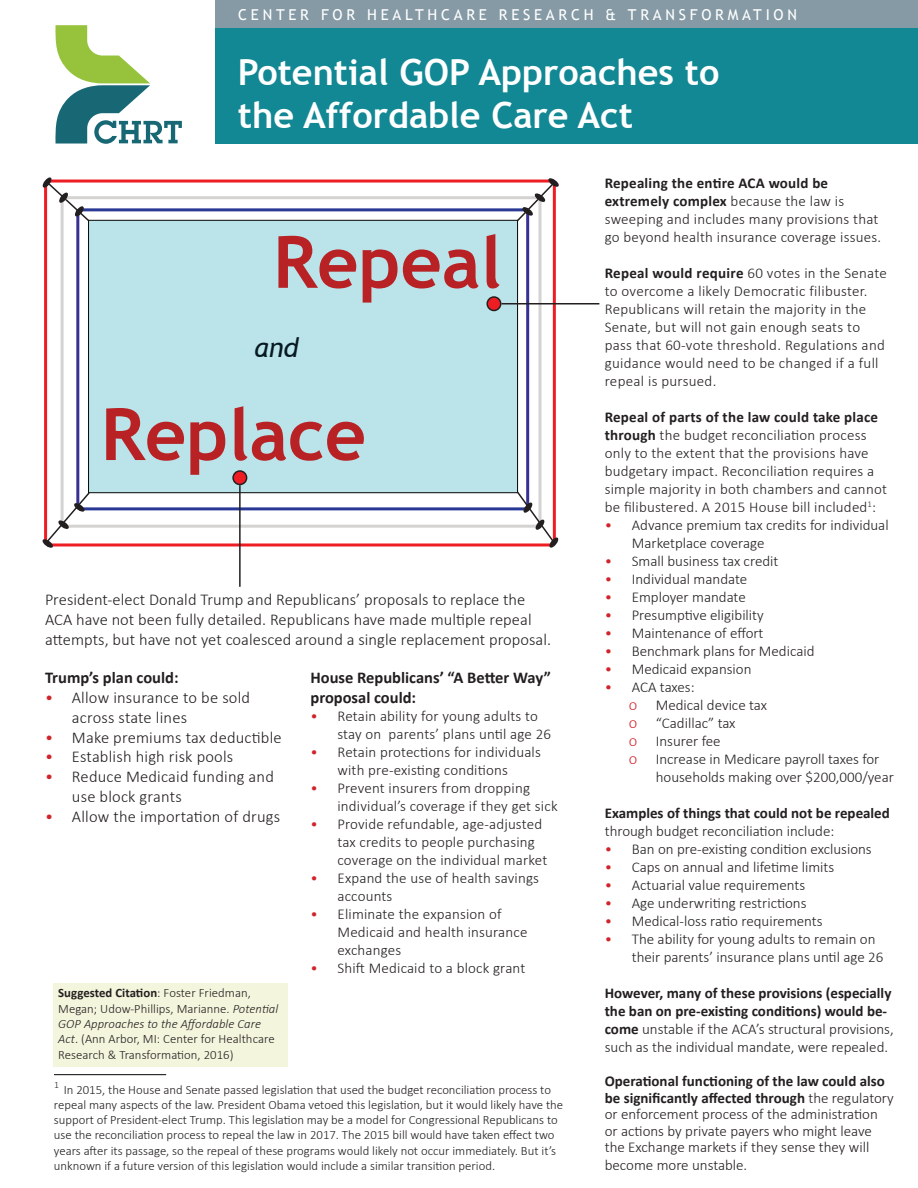
<style>
.page{position:relative;width:918px;height:1188px;background:#fff}
.page>*{position:absolute;margin:0;border:0;box-sizing:border-box;transform-origin:0 0}
.t1{font:700 72px "Trebuchet MS";color:#b82224}
.t2{font:700 36px/43.2px "Trebuchet MS";color:#fff}
.t3{font:italic 27px "Trebuchet MS";color:#061a22}
.t4{font:300 16.5px/19.8px "Calibri";letter-spacing:.005em;color:#231f20}
.t5{font:700 16.5px/19.8px "Calibri";color:#231f20}
.t6{font:300 15px/18px "Calibri";color:#231f20}
.t7{font:300 15px/18px "Calibri";letter-spacing:.02em;color:#231f20}
.t8{font:700 15px/18px "Calibri";color:#231f20}
.t9{font:15px "Trebuchet MS";letter-spacing:.25em;color:#fff}
.t10{font:300 12.75px/15.3px "Calibri";color:#231f20}
.s1{color:#d1232a}
.s2{font-weight:700}
.s3{font-style:italic}
.s4{font-weight:300}
</style>
<div class="page">
<div style="left:53px;top:983px;width:234px;height:84px;background:#f4f5dd"></div>
<div style="left:215px;top:0;width:703px;height:29px;background:#859aa5"></div>
<div style="left:215px;top:29px;width:703px;height:115px;background:#118894"></div>
<svg style="left:56px;top:25px;width:126px;height:119px"></svg>
<hr style="left:44px;top:183px;width:3px;height:360px;background:#ee1d23">
<hr style="left:553px;top:183px;width:3px;height:359px;background:#ee1d23">
<hr style="left:61px;top:198px;width:3px;height:327px;background:#d4d3d2">
<svg style="left:538px;top:223px;width:4px;height:267px"></svg>
<hr style="left:76px;top:210px;width:3px;height:299px;background:#383193">
<hr style="left:526px;top:211px;width:3px;height:299px;background:#383193">
<div style="left:88px;top:220px;width:430px;height:273px;background:#bbe3ea;border:1px solid #040503"></div>
<div style="left:233px;top:471px;width:14px;height:13px;background:#ee1d23;border-radius:50%"></div>
<div style="left:232px;top:470px;width:15px;height:15px;border:2px solid #231f20;border-radius:50%"></div>
<div style="left:487px;top:297px;width:14px;height:13px;background:#ee1d23;border-radius:50%"></div>
<div style="left:486px;top:296px;width:15px;height:15px;border:2px solid #231f20;border-radius:50%"></div>
<hr style="left:48px;top:180px;width:506px;height:3px;background:#ee1d23">
<hr style="left:47px;top:543px;width:506px;height:3px;background:#ee1d23">
<hr style="left:62px;top:196px;width:478px;height:3px;background:#d4d3d2">
<hr style="left:64px;top:525px;width:476px;height:3px;background:#d4d3d2">
<hr style="left:79px;top:208px;width:449px;height:3px;background:#2a3895">
<hr style="left:79px;top:507px;width:449px;height:3px;background:#2a3895">
<svg style="left:42px;top:491px;width:49px;height:57px"></svg>
<svg style="left:516px;top:178px;width:43px;height:45px"></svg>
<svg style="left:43px;top:177px;width:48px;height:46px"></svg>
<svg style="left:515px;top:490px;width:44px;height:58px"></svg>
<hr style="left:239px;top:485px;width:2px;height:102px;background:#231f20">
<hr style="left:501px;top:303px;width:98px;height:1px;background:#231f20">
<hr style="left:54px;top:1074px;width:112px;height:1px;background:#040503">
<p class="t9" style="left:238px;top:6px;width:560px">CENTER FOR HEALTHCARE RESEARCH &amp; TRANSFORMATION</p>
<h2 class="t2" style="left:238px;top:51px;width:483px">Potential GOP Approaches to the Affordable Care Act</h2>
<h1 class="t1" style="left:273px;top:217px;width:230px">Repeal</h1>
<h3 class="t3" style="left:255px;top:332px;width:45px">and</h3>
<h1 class="t1" style="left:101px;top:389px;width:267px">Replace</h1>
<p class="t4" style="left:45px;top:590px;width:508px">President-elect Donald Trump and Republicans’ proposals to replace the<br>ACA have not been fully detailed. Republicans have made multiple repeal attempts, but have not yet coalesced around a single replacement proposal.</p>
<p class="t5" style="left:45px;top:668px;width:135px">Trump’s plan could:</p>
<p class="t4" style="left:72px;top:687px;width:180px;text-indent:-27px"><span class="s1">•</span> Allow insurance to be sold across state lines</p>
<p class="t4" style="left:45px;top:727px;width:238px"><span class="s1">•</span> Make premiums tax deductible</p>
<p class="t4" style="left:45px;top:747px;width:190px"><span class="s1">•</span> Establish high risk pools</p>
<p class="t4" style="left:72px;top:767px;width:203px;text-indent:-27px"><span class="s1">•</span> Reduce Medicaid funding and use block grants</p>
<p class="t4" style="left:45px;top:806px;width:237px"><span class="s1">•</span> Allow the importation of drugs</p>
<p class="t5" style="left:311px;top:668px;width:242px">House Republicans’ “A Better Way” proposal could:</p>
<p class="t6" style="left:338px;top:707px;width:215px;text-indent:-27px"><span class="s1">•</span> Retain ability for young adults to stay on parents’ plans until age 26</p>
<p class="t6" style="left:310px;top:743px;width:232px;text-align:center"><span class="s1">•</span> Retain protections for individuals with pre-existing conditions</p>
<p class="t6" style="left:338px;top:779px;width:222px;text-indent:-27px"><span class="s1">•</span> Prevent insurers from dropping individual’s coverage if they get sick</p>
<p class="t6" style="left:338px;top:815px;width:211px;text-indent:-27px"><span class="s1">•</span> Provide refundable, age-adjusted tax credits to people purchasing coverage on the individual market</p>
<p class="t6" style="left:338px;top:869px;width:203px;text-indent:-27px"><span class="s1">•</span> Expand the use of health savings accounts</p>
<p class="t6" style="left:338px;top:905px;width:192px;text-indent:-27px"><span class="s1">•</span> Eliminate the expansion of<br>Medicaid and health insurance exchanges</p>
<p class="t6" style="left:310px;top:959px;width:216px"><span class="s1">•</span> Shift Medicaid to a block grant</p>
<p class="t10" style="left:58px;top:985px;width:222px"><span class="s2">Suggested Citation</span>: Foster Friedman, Megan; Udow-Phillips, Marianne. <span class="s3">Potential GOP Approaches to the Affordable Care Act</span>. (Ann Arbor, MI: Center for Healthcare Research &amp; Transformation, 2016)</p>
<p class="t10" style="left:54px;top:1082px;width:511px"><sup>1</sup> In 2015, the House and Senate passed legislation that used the budget reconciliation process to repeal many aspects of the law. President Obama vetoed this legislation, but it would likely have the support of President-elect Trump. This legislation may be a model for Congressional Republicans to use the reconciliation process to repeal the law in 2017. The 2015 bill would have taken effect two years after its passage, so the repeal of these programs would likely not occur immediately. But it’s unknown if a future version of this legislation would include a similar transition period.</p>
<p class="t6" style="left:605px;top:173px;width:278px"><span class="s2">Repealing the entire ACA would be extremely complex</span> because the law is sweeping and includes many provisions that go beyond health insurance coverage issues.</p>
<p class="t7" style="left:605px;top:263px;width:284px"><span class="s2">Repeal would require</span> 60 votes in the Senate to overcome a likely Democratic filibuster.<br>Republicans will retain the majority in the Senate, but will not gain enough seats to pass that 60-vote threshold. Regulations and guidance would need to be changed if a full repeal is pursued.</p>
<p class="t6" style="left:605px;top:407px;width:284px"><span class="s2">Repeal of parts of the law could take place through</span> the budget reconciliation process only to the extent that the provisions have budgetary impact. Reconciliation requires a simple majority in both chambers and cannot be filibustered. A 2015 House bill included<sup>1</sup>:</p>
<p class="t6" style="left:632px;top:515px;width:258px;text-indent:-27px"><span class="s1">•</span> Advance premium tax credits for individual<br>Marketplace coverage</p>
<p class="t6" style="left:605px;top:551px;width:175px"><span class="s1">•</span> Small business tax credit</p>
<p class="t6" style="left:605px;top:569px;width:144px"><span class="s1">•</span> Individual mandate</p>
<p class="t6" style="left:605px;top:587px;width:143px"><span class="s1">•</span> Employer mandate</p>
<p class="t6" style="left:605px;top:605px;width:161px"><span class="s1">•</span> Presumptive eligibility</p>
<p class="t6" style="left:605px;top:623px;width:160px"><span class="s1">•</span> Maintenance of effort</p>
<p class="t6" style="left:605px;top:641px;width:211px"><span class="s1">•</span> Benchmark plans for Medicaid</p>
<p class="t6" style="left:605px;top:659px;width:148px"><span class="s1">•</span> Medicaid expansion</p>
<p class="t6" style="left:605px;top:677px;width:91px"><span class="s1">•</span> ACA taxes:</p>
<p class="t6" style="left:629px;top:695px;width:140px"><span class="s1">Ê</span> Medical device tax</p>
<p class="t6" style="left:629px;top:713px;width:108px"><span class="s1">Ê</span> “Cadillac” tax</p>
<p class="t6" style="left:629px;top:731px;width:93px"><span class="s1">Ê</span> Insurer fee</p>
<p class="t6" style="left:629px;top:749px;width:252px"><span class="s1">Ê</span> Increase in Medicare payroll taxes for</p>
<p class="t6" style="left:656px;top:767px;width:240px">households making over $200,000/year</p>
<p class="t8" style="left:605px;top:804px;width:287px">Examples of things that could not be repealed</p>
<p class="t6" style="left:605px;top:821px;width:231px">through budget reconciliation include:</p>
<p class="t6" style="left:605px;top:839px;width:269px"><span class="s1">•</span> Ban on pre-existing condition exclusions</p>
<p class="t6" style="left:605px;top:857px;width:231px"><span class="s1">•</span> Caps on annual and lifetime limits</p>
<p class="t6" style="left:605px;top:875px;width:202px"><span class="s1">•</span> Actuarial value requirements</p>
<p class="t6" style="left:605px;top:893px;width:203px"><span class="s1">•</span> Age underwriting restrictions</p>
<p class="t6" style="left:605px;top:911px;width:219px"><span class="s1">•</span> Medical-loss ratio requirements</p>
<p class="t6" style="left:632px;top:929px;width:253px;text-indent:-27px"><span class="s1">•</span> The ability for young adults to remain on their parents’ insurance plans until age 26</p>
<p class="t8" style="left:605px;top:984px;width:291px">However, many of these provisions (especially the ban on pre-existing conditions) would be&shy;come <span class="s4">unstable if the ACA’s structural provisions, such as the individual mandate, were repealed.</span></p>
<p class="t6" style="left:605px;top:1073px;width:291px;line-height:16.5px"><span class="s2">Operational functioning of the law could also be significantly affected through</span> the regulatory or enforcement process of the administration or actions by private payers who might leave the Exchange markets if they sense they will</p>
<p class="t6" style="left:605px;top:1156px;width:144px">become more unstable.</p>
</div>
